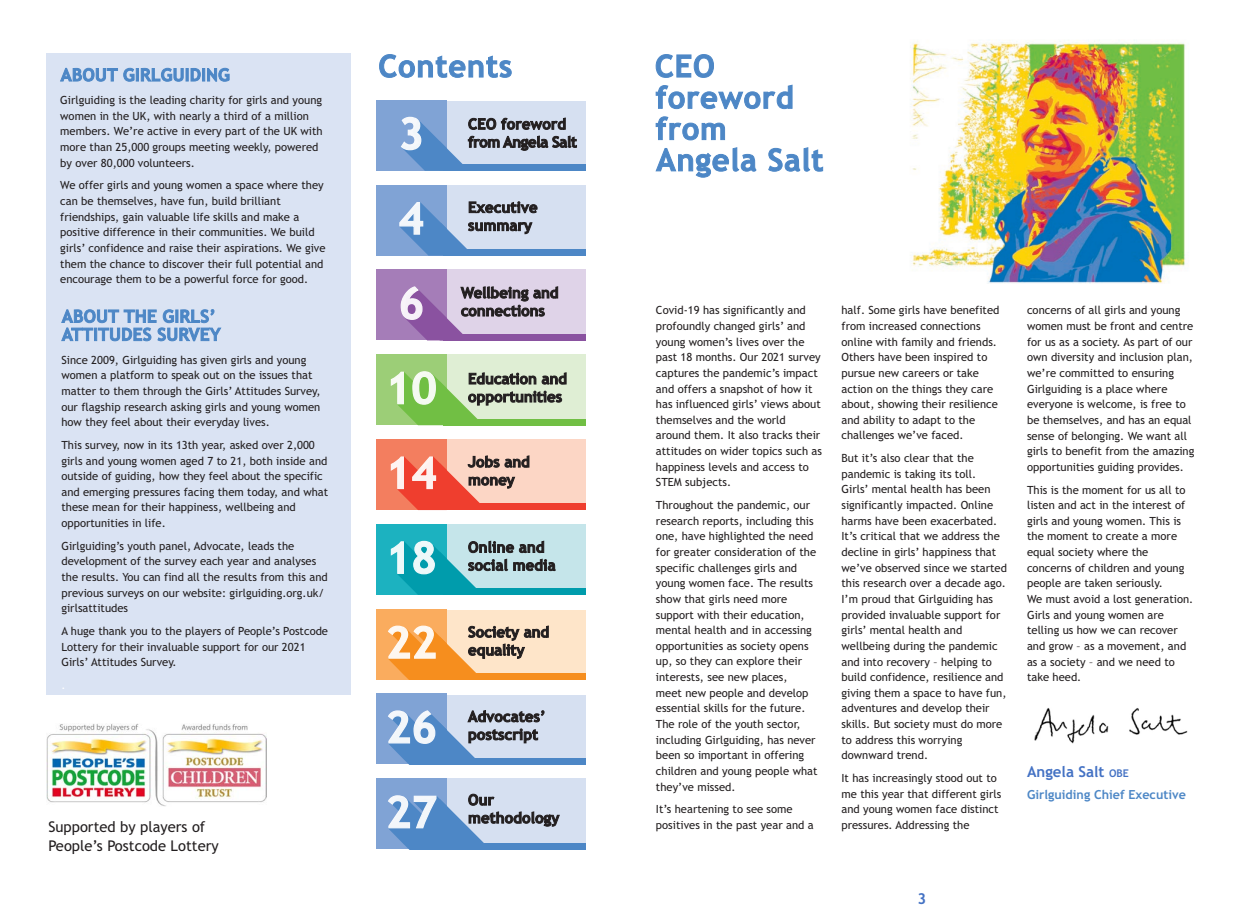
<style>
.page{position:relative;width:1241px;height:922px;background:#fff}
.page>*{position:absolute;margin:0;border:0;box-sizing:border-box;transform-origin:0 0}
.Quotes{font:700 15px "Trebuchet MSPS";color:#4472c4}
.Body_space_after{font:14.75px/18.1px "Trebuchet MSPS";color:#231f20}
.Quotes-2{font:700 12.5px "Trebuchet MSPS";color:#4d87c6}
.Body_space_after-2{font:11.25px/15.6px "Trebuchet MSPS";color:#231f20}
.Body_space_after-3{font:11.25px "Trebuchet MSPS";color:#fff}
.s1{font-size:10.62px}
</style>
<div class="page">
<div style="left:46px;top:53px;width:305px;height:641px;background:#dae3f3"></div>
<div style="left:440px;top:269px;width:145px;height:67px;background:#dfd3e8"></div>
<div style="left:440px;top:185px;width:145px;height:67px;background:#d6e0f1"></div>
<div style="left:440px;top:101px;width:145px;height:66px;background:#d6e0f1"></div>
<div style="left:440px;top:354px;width:145px;height:67px;background:#dfeed4"></div>
<div style="left:440px;top:439px;width:145px;height:67px;background:#fcd6c5"></div>
<div style="left:440px;top:524px;width:145px;height:67px;background:#c5e5ea"></div>
<div style="left:440px;top:609px;width:145px;height:67px;background:#fee5c9"></div>
<div style="left:440px;top:694px;width:145px;height:67px;background:#d6e0f1"></div>
<div style="left:440px;top:778px;width:145px;height:66px;background:#d6e0f1"></div>
<svg style="left:379px;top:54px;width:132px;height:24px"></svg>
<svg style="left:655px;top:54px;width:58px;height:24px"></svg>
<svg style="left:655px;top:85px;width:137px;height:24px"></svg>
<svg style="left:655px;top:116px;width:69px;height:24px"></svg>
<svg style="left:655px;top:147px;width:167px;height:30px"></svg>
<svg style="left:60px;top:67px;width:169px;height:15px"></svg>
<svg style="left:61px;top:309px;width:160px;height:32px"></svg>
<img style="left:1034px;top:708px;width:154px;height:36px">
<div style="left:376px;top:185px;width:70px;height:70px;background:#80a3d5"></div>
<div style="left:443px;top:249px;width:142px;height:6px;background:#4d87c6"></div>
<div style="left:376px;top:101px;width:70px;height:70px;background:#80a3d5"></div>
<div style="left:443px;top:164px;width:142px;height:7px;background:#4d87c6"></div>
<div style="left:376px;top:269px;width:70px;height:71px;background:#a57db8"></div>
<div style="left:443px;top:334px;width:142px;height:6px;background:#8a52a0"></div>
<div style="left:376px;top:354px;width:70px;height:71px;background:#9cce77"></div>
<div style="left:443px;top:418px;width:142px;height:7px;background:#71bf44"></div>
<div style="left:376px;top:439px;width:70px;height:71px;background:#f37e5f"></div>
<div style="left:443px;top:503px;width:142px;height:7px;background:#ef3e2e"></div>
<div style="left:376px;top:524px;width:70px;height:70px;background:#1cb2c0"></div>
<div style="left:443px;top:588px;width:142px;height:6px;background:#009cac"></div>
<div style="left:376px;top:608px;width:70px;height:71px;background:#faac5e"></div>
<div style="left:443px;top:673px;width:142px;height:6px;background:#f68e1e"></div>
<div style="left:376px;top:693px;width:70px;height:71px;background:#80a3d5"></div>
<div style="left:443px;top:757px;width:142px;height:7px;background:#4d87c6"></div>
<div style="left:376px;top:778px;width:70px;height:71px;background:#80a3d5"></div>
<div style="left:443px;top:842px;width:142px;height:7px;background:#4d87c6"></div>
<svg style="left:401px;top:117px;width:175px;height:54px"></svg>
<svg style="left:399px;top:201px;width:138px;height:54px"></svg>
<svg style="left:400px;top:286px;width:157px;height:54px"></svg>
<svg style="left:391px;top:371px;width:175px;height:54px"></svg>
<svg style="left:391px;top:540px;width:164px;height:54px"></svg>
<svg style="left:388px;top:625px;width:160px;height:54px"></svg>
<svg style="left:391px;top:455px;width:138px;height:55px"></svg>
<svg style="left:388px;top:710px;width:156px;height:54px"></svg>
<svg style="left:388px;top:793px;width:171px;height:56px"></svg>
<img style="left:46px;top:723px;width:220px;height:83px">
<img style="left:912px;top:40px;width:274px;height:243px">
<p class="Body_space_after-2" style="left:60px;top:92px;width:264px">Girlguiding is the leading charity for girls and young women in the UK, with nearly a third of a million members. We’re active in every part of the UK with more than 25,000 groups meeting weekly, powered by over 80,000 volunteers.</p>
<p class="Body_space_after-2" style="left:60px;top:177px;width:267px">We offer girls and young women a space where they can be themselves, have fun, build brilliant friendships, gain valuable life skills and make a positive difference in their communities. We build girls’ confidence and raise their aspirations. We give them the chance to discover their full potential and encourage them to be a powerful force for good.</p>
<p class="Body_space_after-2" style="left:61px;top:351px;width:260px">Since 2009, Girlguiding has given girls and young women a platform to speak out on the issues that matter to them through the Girls’ Attitudes Survey, our flagship research asking girls and young women how they feel about their everyday lives.</p>
<p class="Body_space_after-2" style="left:61px;top:437px;width:268px">This survey, now in its 13th year, asked over 2,000 girls and young women aged 7 to 21, both inside and outside of guiding, how they feel about the specific and emerging pressures facing them today, and what these mean for their happiness, wellbeing and opportunities in life.</p>
<p class="Body_space_after-2" style="left:61px;top:538px;width:268px">Girlguiding’s youth panel, Advocate, leads the development of the survey each year and analyses the results. You can find all the results from this and previous surveys on our website: girlguiding.org.uk/ girlsattitudes</p>
<p class="Body_space_after-2" style="left:61px;top:623px;width:268px">A huge thank you to the players of People’s Postcode<br>Lottery for their invaluable support for our 2021<br>Girls’ Attitudes Survey.</p>
<p class="Body_space_after-3" style="left:61px;top:678px;width:6px">.</p>
<p class="Body_space_after" style="left:48px;top:817px;width:172px">Supported by players of<br>People’s Postcode Lottery</p>
<p class="Body_space_after-2" style="left:656px;top:302px;width:168px">Covid-19 has significantly and profoundly changed girls’ and young women’s lives over the past 18 months. Our 2021 survey captures the pandemic’s impact and offers a snapshot of how it has influenced girls’ views about themselves and the world around them. It also tracks their attitudes on wider topics such as happiness levels and access to<br>STEM subjects.</p>
<p class="Body_space_after-2" style="left:656px;top:497px;width:163px">Throughout the pandemic, our research reports, including this one, have highlighted the need for greater consideration of the specific challenges girls and young women face. The results show that girls need more support with their education, mental health and in accessing opportunities as society opens up, so they can explore their interests, see new places,<br>meet new people and develop essential skills for the future.<br>The role of the youth sector, including Girlguiding, has never been so important in offering children and young people what they’ve missed.</p>
<p class="Body_space_after-2" style="left:656px;top:801px;width:159px">It’s heartening to see some positives in the past year and a</p>
<p class="Body_space_after-2" style="left:841px;top:302px;width:159px">half. Some girls have benefited from increased connections online with family and friends.<br>Others have been inspired to pursue new careers or take action on the things they care about, showing their resilience and ability to adapt to the challenges we’ve faced.</p>
<p class="Body_space_after-2" style="left:841px;top:450px;width:167px">But it’s also clear that the pandemic is taking its toll.<br>Girls’ mental health has been significantly impacted. Online harms have been exacerbated.<br>It’s critical that we address the decline in girls’ happiness that we’ve observed since we started this research over a decade ago.<br>I’m proud that Girlguiding has provided invaluable support for girls’ mental health and wellbeing during the pandemic and into recovery – helping to build confidence, resilience and giving them a space to have fun, adventures and develop their skills. But society must do more to address this worrying downward trend.</p>
<p class="Body_space_after-2" style="left:841px;top:770px;width:161px">It has increasingly stood out to me this year that different girls and young women face distinct pressures. Addressing the</p>
<p class="Body_space_after-2" style="left:1026px;top:302px;width:169px">concerns of all girls and young women must be front and centre for us as a society. As part of our own diversity and inclusion plan, we’re committed to ensuring<br>Girlguiding is a place where everyone is welcome, is free to be themselves, and has an equal sense of belonging. We want all girls to benefit from the amazing opportunities guiding provides.</p>
<p class="Body_space_after-2" style="left:1026px;top:481px;width:168px">This is the moment for us all to listen and act in the interest of girls and young women. This is the moment to create a more equal society where the concerns of children and young people are taken seriously.<br>We must avoid a lost generation.<br>Girls and young women are telling us how we can recover and grow – as a movement, and as a society – and we need to take heed.</p>
<p class="Quotes" style="left:1026px;top:762px;width:103px">Angela Salt <span class="s1">OBE</span></p>
<p class="Quotes-2" style="left:1026px;top:787px;width:160px">Girlguiding Chief Executive</p>
<h1 class="Quotes" style="left:917px;top:889px;width:10px">3</h1>
</div>
